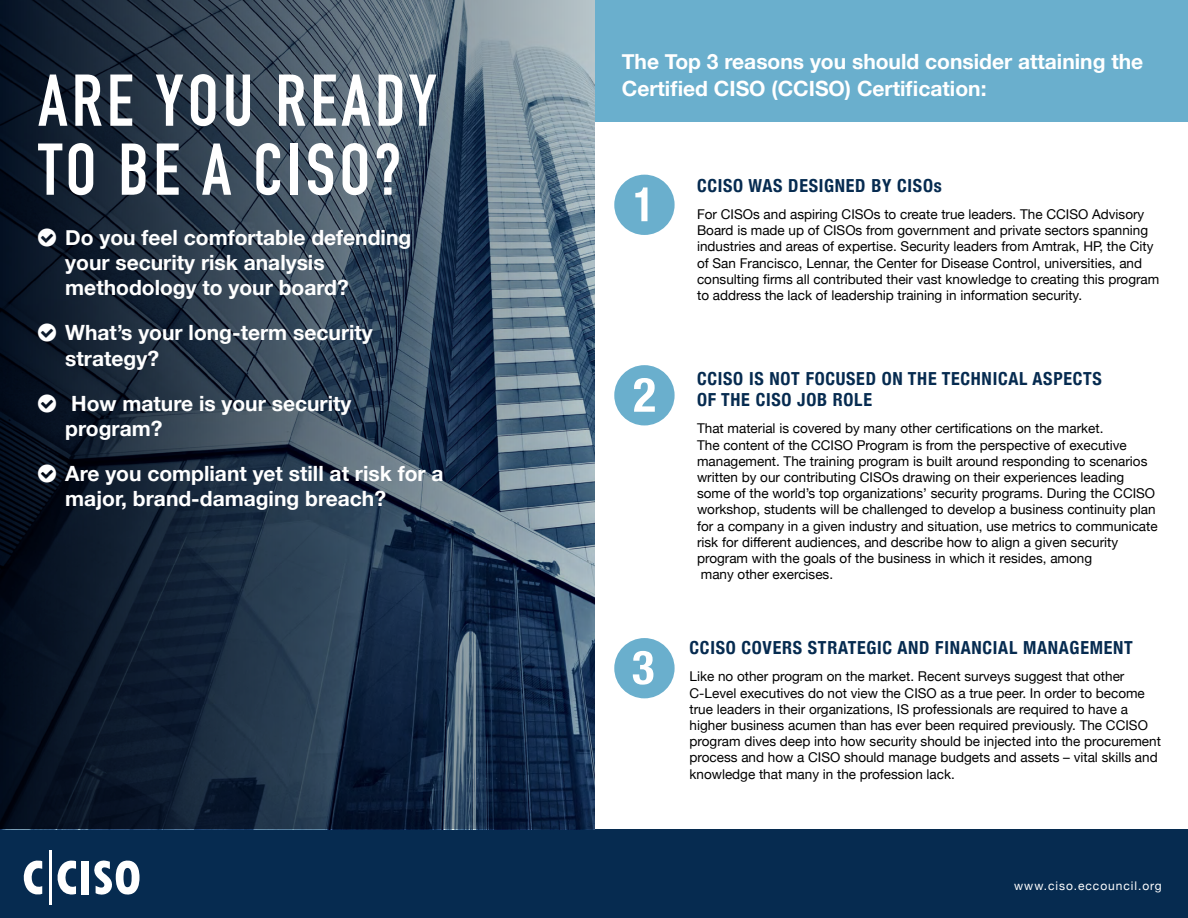
<style>
.page{position:relative;width:1188px;height:918px;background:#fff}
.page>*{position:absolute;margin:0;border:0;box-sizing:border-box;transform-origin:0 0}
.t1{font:700 72px/69px "DIN Condensed";letter-spacing:.06em;color:#fff}
.t2{font:700 21px/25.2px "Helvetica Neue";color:#fff}
.t3{font:700 condensed 18px/21px "Helvetica Neue";letter-spacing:.04em;color:#062b50}
.t4{font:13.5px/16.2px "Helvetica Neue";color:#000}
.t5{font:12px "Helvetica Neue";letter-spacing:.08em;color:#fff}
</style>
<div class="page">
<div style="left:0;top:829px;width:1188px;height:89px;background:#062b50"></div>
<svg style="left:94px;top:860px;width:46px;height:35px"></svg>
<svg style="left:23px;top:860px;width:19px;height:35px"></svg>
<svg style="left:57px;top:860px;width:19px;height:35px"></svg>
<div style="left:81px;top:861px;width:8px;height:34px;background:#fff"></div>
<hr style="left:49px;top:850px;width:3px;height:54px;background:#fff">
<div style="left:594px;top:0;width:594px;height:122px;background:#6aafcd"></div>
<svg style="left:0;top:0;width:595px;height:829px;background:#2d3e51"></svg>
<div style="left:614px;top:638px;width:61px;height:60px;background:#6aafcd;border-radius:50%"></div>
<svg style="left:633px;top:651px;width:20px;height:34px"></svg>
<div style="left:614px;top:365px;width:61px;height:60px;background:#6aafcd;border-radius:50%"></div>
<svg style="left:634px;top:378px;width:21px;height:34px"></svg>
<div style="left:614px;top:175px;width:61px;height:60px;background:#6aafcd;border-radius:50%"></div>
<svg style="left:635px;top:187px;width:13px;height:34px"></svg>
<h1 class="t1" style="left:38px;top:67px;width:400px">ARE YOU READY<br>TO BE A CISO?</h1>
<h2 class="t2" style="left:65px;top:225px;width:348px;text-indent:-27px">□ Do you feel comfortable defending your security risk analysis methodology to your board?</h2>
<h2 class="t2" style="left:65px;top:321px;width:309px;text-indent:-27px">□ What’s your long-term security strategy?</h2>
<h2 class="t2" style="left:65px;top:391px;width:288px;text-indent:-27px">□ How mature is your security program?</h2>
<h2 class="t2" style="left:65px;top:461px;width:380px;text-indent:-27px">□ Are you compliant yet still at risk for a major, brand-damaging breach?</h2>
<h2 class="t2" style="left:622px;top:48px;width:523px;line-height:27px">The Top 3 reasons you should consider attaining the<br>Certified CISO (CCISO) Certification:</h2>
<h3 class="t3" style="left:697px;top:174px;width:246px">CCISO WAS DESIGNED BY CISOs</h3>
<p class="t4" style="left:697px;top:207px;width:464px">For CISOs and aspiring CISOs to create true leaders. The CCISO Advisory Board is made up of CISOs from government and private sectors spanning industries and areas of expertise. Security leaders from Amtrak, HP, the City of San Francisco, Lennar, the Center for Disease Control, universities, and consulting firms all contributed their vast knowledge to creating this program to address the lack of leadership training in information security.</p>
<h3 class="t3" style="left:697px;top:367px;width:406px">CCISO IS NOT FOCUSED ON THE TECHNICAL ASPECTS<br>OF THE CISO JOB ROLE</h3>
<p class="t4" style="left:697px;top:421px;width:462px">That material is covered by many other certifications on the market.<br>The content of the CCISO Program is from the perspective of executive management. The training program is built around responding to scenarios written by our contributing CISOs drawing on their experiences leading some of the world’s top organizations’ security programs. During the CCISO workshop, students will be challenged to develop a business continuity plan for a company in a given industry and situation, use metrics to communicate risk for different audiences, and describe how to align a given security program with the goals of the business in which it resides, among<br>many other exercises.</p>
<h3 class="t3" style="left:690px;top:636px;width:445px">CCISO COVERS STRATEGIC AND FINANCIAL MANAGEMENT</h3>
<p class="t4" style="left:690px;top:669px;width:473px">Like no other program on the market. Recent surveys suggest that other C-Level executives do not view the CISO as a true peer. In order to become true leaders in their organizations, IS professionals are required to have a higher business acumen than has ever been required previously. The CCISO program dives deep into how security should be injected into the procurement process and how a CISO should manage budgets and assets – vital skills and knowledge that many in the profession lack.</p>
<p class="t5" style="left:1014px;top:877px;width:149px">www.ciso.eccouncil.org</p>
</div>
